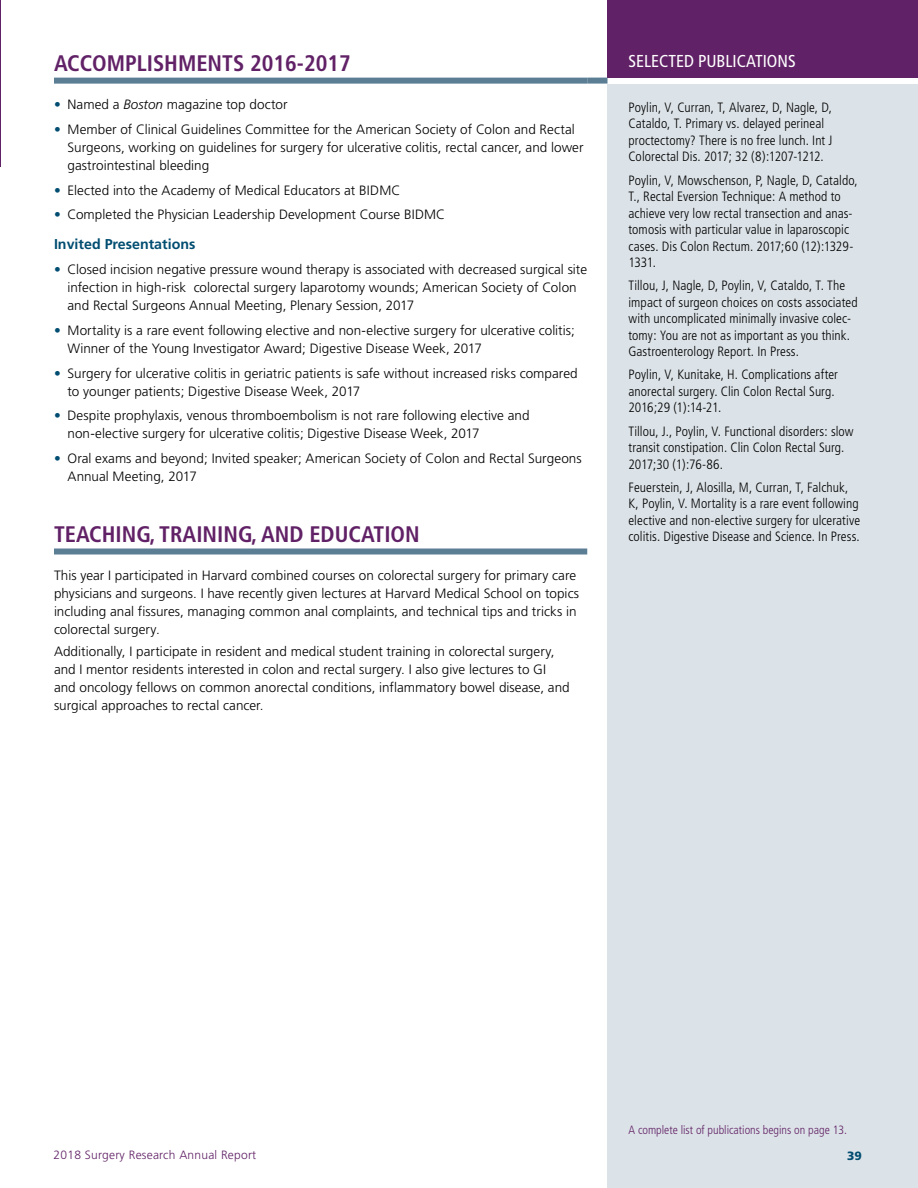
<style>
.page{position:relative;width:918px;height:1188px;background:#fff}
.page>*{position:absolute;margin:0;border:0;box-sizing:border-box;transform-origin:0 0}
.t1{font:700 condensed 22.5px "Frutiger";color:#612166}
.t2{font:condensed 17.25px "Frutiger";color:#fff}
.t3{font:700 14.25px "Frutiger";color:#004d71}
.t4{font:300 13.5px/18px "Frutiger";letter-spacing:.005em;color:#000}
.t5{font:300 condensed 13.5px/16.5px "Frutiger";letter-spacing:.005em;color:#000}
.t6{font:300 condensed 12px "Frutiger";color:#612166}
.t7{font:300 12px "Frutiger";letter-spacing:.02em;color:#612166}
.t8{font:900 12px "Frutiger";color:#004d71}
.s1{font-weight:400;color:#004d71}
.s2{font-style:italic}
</style>
<div class="page">
<div style="left:608px;top:84px;width:310px;height:1104px;background:#dce3e8"></div>
<hr style="left:0;top:0;width:1px;height:166px;background:#612166">
<div style="left:608px;top:0;width:310px;height:78px;background:#612166"></div>
<div style="left:587px;top:78px;width:21px;height:6px;background:#5b7e95"></div>
<div style="left:54px;top:78px;width:533px;height:6px;background:#5b7e95"></div>
<div style="left:54px;top:549px;width:533px;height:6px;background:#5b7e95"></div>
<p class="t2" style="left:629px;top:51px;width:169px">SELECTED PUBLICATIONS</p>
<p class="t5" style="left:629px;top:99px;width:206px">Poylin, V, Curran, T, Alvarez, D, Nagle, D, Cataldo, T. Primary vs. delayed perineal proctectomy? There is no free lunch. Int J Colorectal Dis. 2017; 32 (8):1207-1212.</p>
<p class="t5" style="left:629px;top:172px;width:231px">Poylin, V, Mowschenson, P, Nagle, D, Cataldo, T., Rectal Eversion Technique: A method to achieve very low rectal transection and anas&shy;tomosis with particular value in laparoscopic cases. Dis Colon Rectum. 2017;60 (12):1329- 1331.</p>
<p class="t5" style="left:629px;top:278px;width:231px">Tillou, J, Nagle, D, Poylin, V, Cataldo, T. The impact of surgeon choices on costs associated with uncomplicated minimally invasive colec&shy;tomy: You are not as important as you think.<br>Gastroenterology Report. In Press.</p>
<p class="t5" style="left:629px;top:367px;width:211px">Poylin, V, Kunitake, H. Complications after anorectal surgery. Clin Colon Rectal Surg.<br>2016;29 (1):14-21.</p>
<p class="t5" style="left:629px;top:423px;width:227px">Tillou, J., Poylin, V. Functional disorders: slow transit constipation. Clin Colon Rectal Surg.<br>2017;30 (1):76-86.</p>
<p class="t5" style="left:629px;top:479px;width:233px">Feuerstein, J, Alosilla, M, Curran, T, Falchuk,<br>K, Poylin, V. Mortality is a rare event following elective and non-elective surgery for ulcerative</p>
<h1 class="t1" style="left:54px;top:50px;width:298px">ACCOMPLISHMENTS 2016-2017</h1>
<p class="t4" style="left:54px;top:96px;width:235px"><span class="s1">•</span> Named a <span class="s2">Boston</span> magazine top doctor</p>
<p class="t4" style="left:68px;top:120px;width:518px;text-indent:-14px"><span class="s1">•</span> Member of Clinical Guidelines Committee for the American Society of Colon and Rectal<br>Surgeons, working on guidelines for surgery for ulcerative colitis, rectal cancer, and lower gastrointestinal bleeding</p>
<p class="t4" style="left:54px;top:181px;width:348px"><span class="s1">•</span> Elected into the Academy of Medical Educators at BIDMC</p>
<p class="t4" style="left:54px;top:206px;width:393px"><span class="s1">•</span> Completed the Physician Leadership Development Course BIDMC</p>
<p class="t3" style="left:54px;top:236px;width:143px">Invited Presentations</p>
<p class="t4" style="left:68px;top:261px;width:521px;text-indent:-14px"><span class="s1">•</span> Closed incision negative pressure wound therapy is associated with decreased surgical site infection in high-risk colorectal surgery laparotomy wounds; American Society of Colon and Rectal Surgeons Annual Meeting, Plenary Session, 2017</p>
<p class="t4" style="left:68px;top:321px;width:509px;text-indent:-14px"><span class="s1">•</span> Mortality is a rare event following elective and non-elective surgery for ulcerative colitis;<br>Winner of the Young Investigator Award; Digestive Disease Week, 2017</p>
<p class="t4" style="left:68px;top:364px;width:512px;text-indent:-14px"><span class="s1">•</span> Surgery for ulcerative colitis in geriatric patients is safe without increased risks compared to younger patients; Digestive Disease Week, 2017</p>
<p class="t4" style="left:68px;top:407px;width:464px;text-indent:-14px"><span class="s1">•</span> Despite prophylaxis, venous thromboembolism is not rare following elective and non-elective surgery for ulcerative colitis; Digestive Disease Week, 2017</p>
<p class="t4" style="left:68px;top:450px;width:516px;text-indent:-14px"><span class="s1">•</span> Oral exams and beyond; Invited speaker; American Society of Colon and Rectal Surgeons<br>Annual Meeting, 2017</p>
<h1 class="t1" style="left:54px;top:521px;width:367px">TEACHING, TRAINING, AND EDUCATION</h1>
<p class="t5" style="left:629px;top:529px;width:233px">colitis. Digestive Disease and Science. In Press.</p>
<p class="t4" style="left:54px;top:567px;width:527px">This year I participated in Harvard combined courses on colorectal surgery for primary care physicians and surgeons. I have recently given lectures at Harvard Medical School on topics including anal fissures, managing common anal complaints, and technical tips and tricks in colorectal surgery.</p>
<p class="t4" style="left:54px;top:643px;width:517px">Additionally, I participate in resident and medical student training in colorectal surgery, and I mentor residents interested in colon and rectal surgery. I also give lectures to GI and oncology fellows on common anorectal conditions, inflammatory bowel disease, and surgical approaches to rectal cancer.</p>
<p class="t6" style="left:628px;top:1123px;width:220px">A complete list of publications begins on page 13.</p>
<p class="t7" style="left:54px;top:1148px;width:204px">2018 Surgery Research Annual Report</p>
<p class="t8" style="left:847px;top:1148px;width:16px">39</p>
</div>
